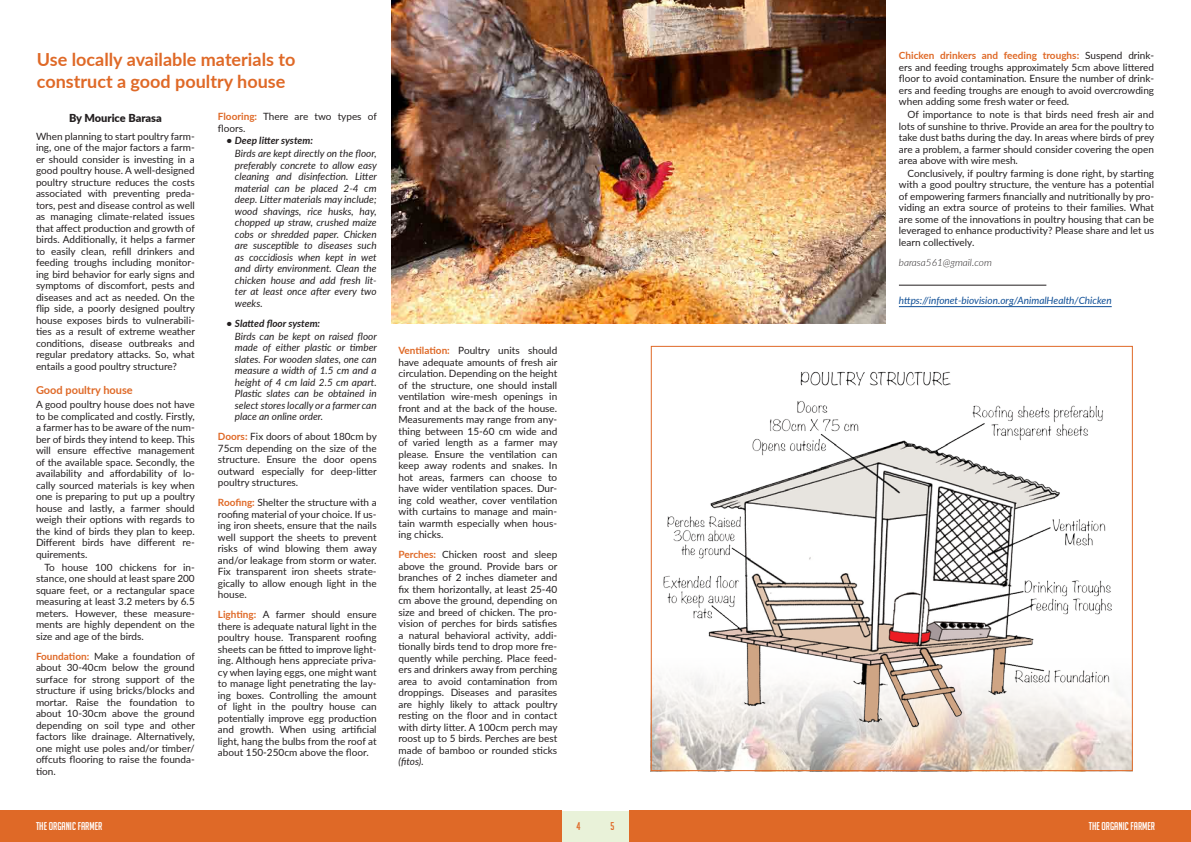
<style>
.page{position:relative;width:1191px;height:842px;background:#fff}
.page>*{position:absolute;margin:0;border:0;box-sizing:border-box;transform-origin:0 0}
.t1{font:700 18px/22px "Lato";color:#df6927}
.t2{font:11px "Big Noodle Titling";color:#fff}
.t3{font:700 11px "Lato";color:#df6927}
.t4{font:900 11px "Lato";color:#231f20}
.t5{font:11px "Big Noodle Titling";color:#df6927}
.t6{font:10px/11.5px "Lato";color:#231f20;text-align:justify}
.t7{font:italic 10px/11.5px "Lato";color:#231f20;text-align:justify}
.t8{font:italic 10px "Lato";color:#0e4e96}
.t9{font:italic 700 10px "Lato";color:#231f20}
.t10{font:italic 300 10px "Lato";color:#231f20}
.s1{font-weight:700;color:#df6927}
</style>
<div class="page">
<img style="left:391px;top:0;width:495px;height:323px">
<hr style="left:899px;top:306px;width:212px;height:1px;background:#0e4e96">
<hr style="left:899px;top:285px;width:147px;height:1px;background:#231f20">
<img style="left:653px;top:676px;width:477px;height:93px">
<img style="left:660px;top:371px;width:464px;height:359px">
<div style="left:561px;top:811px;width:68px;height:31px;background:#e9f2d9"></div>
<div style="left:0;top:811px;width:561px;height:31px;background:#df6927"></div>
<div style="left:629px;top:811px;width:562px;height:31px;background:#df6927"></div>
<h1 class="t1" style="left:37px;top:47px;width:260px">Use locally available materials to construct a good poultry house</h1>
<p class="t6" style="left:899px;top:49px;width:257px"><span class="s1">Chicken drinkers and feeding troughs:</span> Suspend drink&shy;ers and feeding troughs approximately 5cm above littered floor to avoid contamination. Ensure the number of drink&shy;ers and feeding troughs are enough to avoid overcrowding when adding some fresh water or feed.</p>
<p class="t6" style="left:899px;top:108px;width:257px;text-indent:8px">Of importance to note is that birds need fresh air and lots of sunshine to thrive. Provide an area for the poultry to take dust baths during the day. In areas where birds of prey are a problem, a farmer should consider covering the open area above with wire mesh.</p>
<p class="t6" style="left:899px;top:167px;width:257px;text-indent:8px">Conclusively, if poultry farming is done right, by starting with a good poultry structure, the venture has a potential of empowering farmers financially and nutritionally by pro&shy;viding an extra source of proteins to their families. What are some of the innovations in poultry housing that can be leveraged to enhance productivity? Please share and let us learn collectively.</p>
<p class="t10" style="left:899px;top:255px;width:94px">barasa561@gmail.com</p>
<p class="t6" style="left:218px;top:110px;width:160px"><span class="s1">Flooring:</span> There are two types of floors.</p>
<p class="t9" style="left:226px;top:133px;width:88px">• Deep litter system:</p>
<p class="t7" style="left:235px;top:148px;width:143px">Birds are kept directly on the floor, preferably concrete to allow easy cleaning and disinfection. Litter material can be placed 2-4 cm deep. Litter materials may include; wood shavings, rice husks, hay, chopped up straw, crushed maize cobs or shredded paper. Chicken are susceptible to diseases such as coccidiosis when kept in wet and dirty environment. Clean the chicken house and add fresh lit&shy;ter at least once after every two weeks.</p>
<p class="t9" style="left:226px;top:316px;width:95px">• Slatted floor system:</p>
<p class="t7" style="left:235px;top:330px;width:143px">Birds can be kept on raised floor made of either plastic or timber slates. For wooden slates, one can measure a width of 1.5 cm and a height of 4 cm laid 2.5 cm apart.<br>Plastic slates can be obtained in select stores locally or a farmer can place an online order.</p>
<p class="t6" style="left:218px;top:430px;width:160px"><span class="s1">Doors:</span> Fix doors of about 180cm by 75cm depending on the size of the structure. Ensure the door opens outward especially for deep-litter poultry structures.</p>
<p class="t6" style="left:218px;top:496px;width:160px"><span class="s1">Roofing:</span> Shelter the structure with a roofing material of your choice. If us&shy;ing iron sheets, ensure that the nails well support the sheets to prevent risks of wind blowing them away and/or leakage from storm or water.<br>Fix transparent iron sheets strate&shy;gically to allow enough light in the house.</p>
<p class="t6" style="left:218px;top:608px;width:160px"><span class="s1">Lighting:</span> A farmer should ensure there is adequate natural light in the poultry house. Transparent roofing sheets can be fitted to improve light&shy;ing. Although hens appreciate priva&shy;cy when laying eggs, one might want to manage light penetrating the lay&shy;ing boxes. Controlling the amount of light in the poultry house can potentially improve egg production and growth. When using artificial light, hang the bulbs from the roof at about 150-250cm above the floor.</p>
<p class="t4" style="left:69px;top:110px;width:94px">By Mourice Barasa</p>
<p class="t6" style="left:36px;top:130px;width:160px">When planning to start poultry farm&shy;ing, one of the major factors a farm&shy;er should consider is investing in a good poultry house. A well-designed poultry structure reduces the costs associated with preventing preda&shy;tors, pest and disease control as well as managing climate-related issues that affect production and growth of birds. Additionally, it helps a farmer to easily clean, refill drinkers and feeding troughs including monitor&shy;ing bird behavior for early signs and symptoms of discomfort, pests and diseases and act as needed. On the flip side, a poorly designed poultry house exposes birds to vulnerabili&shy;ties as a result of extreme weather conditions, disease outbreaks and regular predatory attacks. So, what entails a good poultry structure?</p>
<p class="t3" style="left:36px;top:382px;width:98px">Good poultry house</p>
<p class="t6" style="left:36px;top:398px;width:160px">A good poultry house does not have to be complicated and costly. Firstly, a farmer has to be aware of the num&shy;ber of birds they intend to keep. This will ensure effective management of the available space. Secondly, the availability and affordability of lo&shy;cally sourced materials is key when one is preparing to put up a poultry house and lastly, a farmer should weigh their options with regards to the kind of birds they plan to keep.<br>Different birds have different re&shy;quirements.</p>
<p class="t6" style="left:36px;top:561px;width:160px;text-indent:8px">To house 100 chickens for in&shy;stance, one should at least spare 200 square feet, or a rectangular space measuring at least 3.2 meters by 6.5 meters. However, these measure&shy;ments are highly dependent on the size and age of the birds.</p>
<p class="t6" style="left:36px;top:650px;width:160px"><span class="s1">Foundation:</span> Make a foundation of about 30-40cm below the ground surface for strong support of the structure if using bricks/blocks and mortar. Raise the foundation to about 10-30cm above the ground depending on soil type and other factors like drainage. Alternatively, one might use poles and/or timber/ offcuts flooring to raise the founda&shy;tion.</p>
<p class="t8" style="left:899px;top:294px;width:214px">https://infonet-biovision.org/AnimalHealth/Chicken</p>
<p class="t6" style="left:398px;top:345px;width:160px"><span class="s1">Ventilation:</span> Poultry units should have adequate amounts of fresh air circulation. Depending on the height of the structure, one should install ventilation wire-mesh openings in front and at the back of the house.<br>Measurements may range from any&shy;thing between 15-60 cm wide and of varied length as a farmer may please. Ensure the ventilation can keep away rodents and snakes. In hot areas, farmers can choose to have wider ventilation spaces. Dur&shy;ing cold weather, cover ventilation with curtains to manage and main&shy;tain warmth especially when hous&shy;ing chicks.</p>
<p class="t6" style="left:398px;top:549px;width:160px"><span class="s1">Perches:</span> Chicken roost and sleep above the ground. Provide bars or branches of 2 inches diameter and fix them horizontally, at least 25-40 cm above the ground, depending on size and breed of chicken. The pro&shy;vision of perches for birds satisfies a natural behavioral activity, addi&shy;tionally birds tend to drop more fre&shy;quently while perching. Place feed&shy;ers and drinkers away from perching area to avoid contamination from droppings. Diseases and parasites are highly likely to attack poultry resting on the floor and in contact with dirty litter. A 100cm perch may roost up to 5 birds. Perches are best made of bamboo or rounded sticks</p>
<p class="t7" style="left:398px;top:756px;width:27px">(fitos).</p>
<p class="t2" style="left:36px;top:820px;width:68px">THE ORGANIC FARMER</p>
<p class="t5" style="left:576px;top:820px;width:6px">4</p>
<p class="t5" style="left:610px;top:820px;width:6px">5</p>
<p class="t2" style="left:1088px;top:820px;width:68px">THE ORGANIC FARMER</p>
</div>
